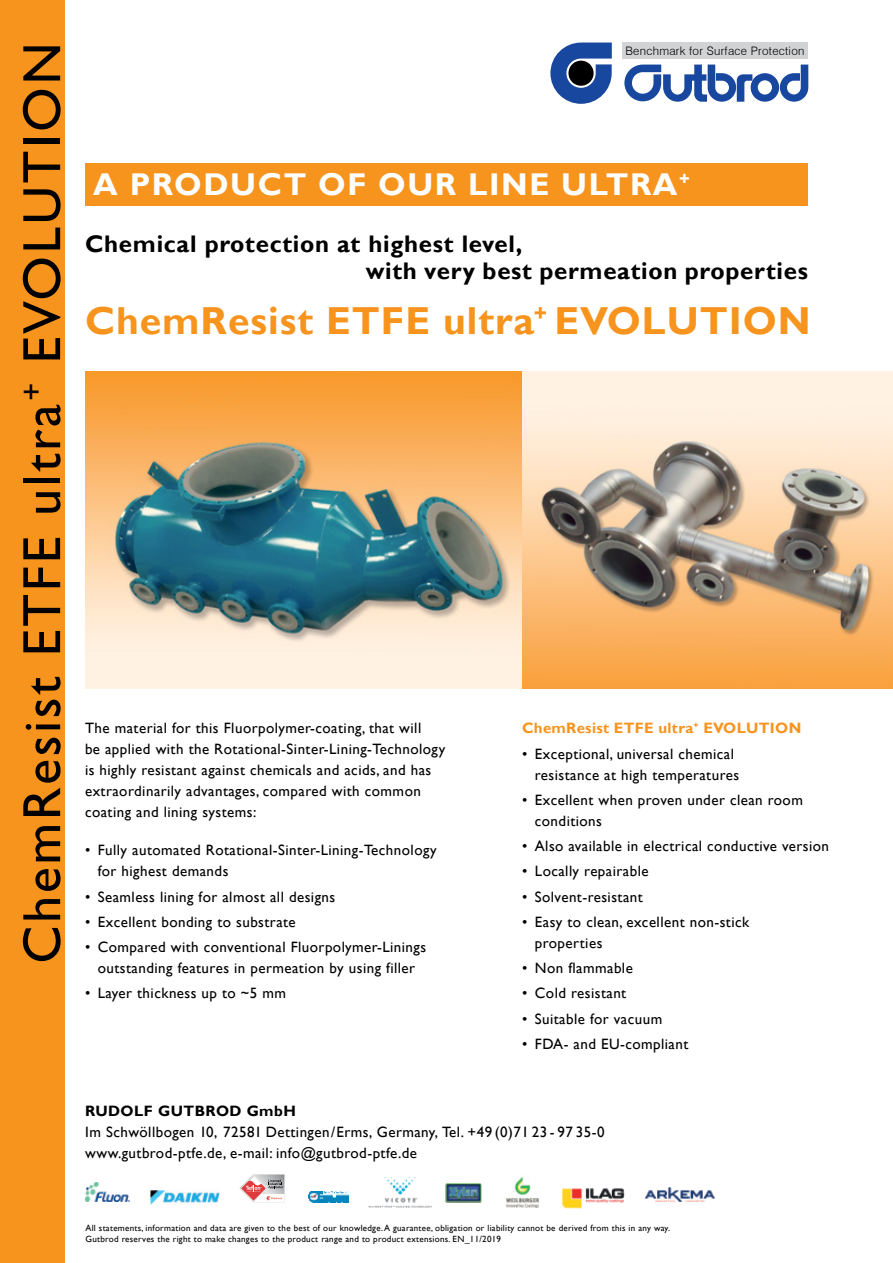
<style>
.page{position:relative;width:893px;height:1263px;background:#fff}
.page>*{position:absolute;margin:0;border:0;box-sizing:border-box;transform-origin:0 0}
.Head{font:54px "Gill Sans";letter-spacing:.05em;color:#000}
.Head-2{font:700 39px "Gill Sans";letter-spacing:.025em;color:#f7941e}
.Fließtext{font:700 31.5px "Gill Sans";letter-spacing:.05em;color:#fff}
.Fließtext-2{font:700 24px "Gill Sans";letter-spacing:.03em;color:#000}
.Aufzählung{font:15px/21px "Gill Sans";letter-spacing:.03em;color:#000}
.Fließtext-3{font:15px/21px "Gill Sans";letter-spacing:.03em;color:#000}
.Fließtext-4{font:700 15px "Gill Sans";letter-spacing:.02em;color:#f7941e}
.t1{font:700 15px "Gill Sans";letter-spacing:.03em;color:#000}
.t2{font:300 11.7px "Swiss 721 BT";letter-spacing:.025em;color:#000}
.t3{font:9px/10.5px "Gill Sans";letter-spacing:.03em;color:#000}
</style>
<div class="page">
<img style="left:506px;top:1176px;width:33px;height:32px">
<img style="left:562px;top:1188px;width:63px;height:21px">
<img style="left:368px;top:1177px;width:64px;height:31px">
<img style="left:446px;top:1183px;width:36px;height:19px">
<img style="left:645px;top:1187px;width:70px;height:15px">
<img style="left:150px;top:1189px;width:70px;height:16px">
<img style="left:308px;top:1191px;width:41px;height:11px">
<img style="left:85px;top:1182px;width:45px;height:20px">
<svg style="left:239px;top:1174px;width:46px;height:28px"></svg>
<div style="left:0;top:0;width:65px;height:1263px;background:#f7941e"></div>
<svg style="left:550px;top:43px;width:62px;height:61px"></svg>
<svg style="left:624px;top:65px;width:184px;height:37px"></svg>
<div style="left:622px;top:43px;width:186px;height:16px;background:#d1d3d4"></div>
<div style="left:85px;top:164px;width:723px;height:42px;background:#f7941e"></div>
<img style="left:85px;top:371px;width:808px;height:318px">
<p class="Head" style="left:11px;top:964px;width:923px;rotate:-90deg">ChemResist ETFE ultra<sup>+</sup> EVOLUTION</p>
<p class="t2" style="left:625px;top:43px;width:180px">Benchmark for Surface Protection</p>
<p class="Fließtext" style="left:93px;top:166px;width:598px">A PRODUCT OF OUR LINE ULTRA<sup>+</sup></p>
<p class="Fließtext-2" style="left:85px;top:229px;width:439px">Chemical protection at highest level,</p>
<p class="Fließtext-2" style="left:366px;top:256px;width:444px">with very best permeation properties</p>
<p class="Head-2" style="left:85px;top:297px;width:727px">ChemResist ETFE ultra<sup>+</sup> EVOLUTION</p>
<p class="Fließtext-3" style="left:85px;top:718px;width:362px">The material for this Fluorpolymer-coating, that will<br>be applied with the Rotational-Sinter-Lining-Technology is highly resistant against chemicals and acids, and has extraordinarily advantages, compared with common coating and lining systems:</p>
<p class="Aufzählung" style="left:98px;top:840px;width:340px;text-indent:-13px">• Fully automated Rotational-Sinter-Lining-Technology for highest demands</p>
<p class="Aufzählung" style="left:85px;top:886px;width:252px">• Seamless lining for almost all designs</p>
<p class="Aufzählung" style="left:85px;top:911px;width:212px">• Excellent bonding to substrate</p>
<p class="Aufzählung" style="left:85px;top:937px;width:343px;text-align:center">• Compared with conventional Fluorpolymer-Linings outstanding features in permeation by using filler</p>
<p class="Aufzählung" style="left:85px;top:983px;width:202px">• Layer thickness up to ~5 mm</p>
<p class="Fließtext-4" style="left:522px;top:719px;width:281px">ChemResist ETFE ultra<sup>+</sup> EVOLUTION</p>
<p class="Aufzählung" style="left:535px;top:743px;width:206px;text-indent:-13px">• Exceptional, universal chemical resistance at high temperatures</p>
<p class="Aufzählung" style="left:535px;top:789px;width:270px;text-indent:-13px">• Excellent when proven under clean room conditions</p>
<p class="Aufzählung" style="left:522px;top:836px;width:308px">• Also available in electrical conductive version</p>
<p class="Aufzählung" style="left:522px;top:861px;width:128px">• Locally repairable</p>
<p class="Aufzählung" style="left:522px;top:886px;width:122px">• Solvent-resistant</p>
<p class="Aufzählung" style="left:535px;top:911px;width:216px;text-indent:-13px">• Easy to clean, excellent non-stick properties</p>
<p class="Aufzählung" style="left:522px;top:958px;width:112px">• Non flammable</p>
<p class="Aufzählung" style="left:522px;top:983px;width:106px">• Cold resistant</p>
<p class="Aufzählung" style="left:522px;top:1008px;width:142px">• Suitable for vacuum</p>
<p class="Aufzählung" style="left:522px;top:1033px;width:168px">• FDA- and EU-compliant</p>
<p class="t1" style="left:85px;top:1102px;width:212px">RUDOLF GUTBROD GmbH</p>
<p class="Fließtext-3" style="left:85px;top:1122px;width:521px">Im Schwöllbogen 10, 72581 Dettingen/Erms, Germany, Tel. +49 (0)71 23 - 97 35-0 www.gutbrod-ptfe.de, e-mail: info@gutbrod-ptfe.de</p>
<p class="t3" style="left:85px;top:1223px;width:586px">All statements, information and data are given to the best of our knowledge. A guarantee, obligation or liability cannot be derived from this in any way.<br>Gutbrod reserves the right to make changes to the product range and to product extensions. EN_11/2019</p>
</div>
